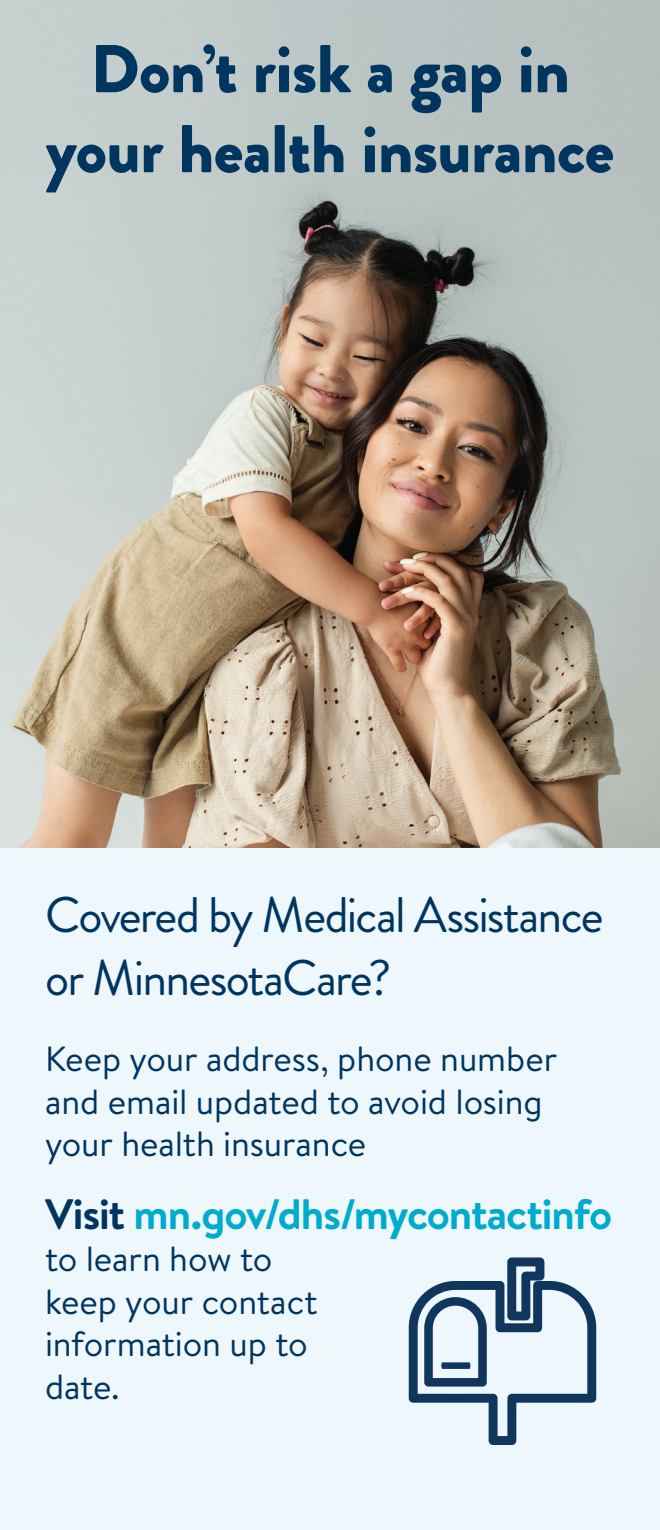
<style>
.page{position:relative;width:660px;height:1530px;background:#fff}
.page>*{position:absolute;margin:0;border:0;box-sizing:border-box;transform-origin:0 0}
.t1{font:900 67.5px/80px "Brandon Grotesque";letter-spacing:-.01em;color:#003560;text-align:center}
.Heading_2{font:50px/62.5px "Brandon Grotesque";letter-spacing:-.035em;color:#003560}
.body{font:700 42.5px "Brandon Text";letter-spacing:-.025em;color:#00abcd}
.body-2{font:35px/42.5px "Brandon Text";letter-spacing:-.005em;color:#003560}
.s1{color:#003560}
</style>
<div class="page">
<div style="left:0;top:848px;width:660px;height:682px;background:#edf7fc"></div>
<img style="left:0;top:0;width:660px;height:848px">
<svg style="left:409px;top:1258px;width:187px;height:187px"></svg>
<h1 class="t1" style="left:46px;top:30px;width:570px">Don’t risk a gap in your health insurance</h1>
<h2 class="Heading_2" style="left:45px;top:885px;width:560px">Covered by Medical Assistance or MinnesotaCare?</h2>
<p class="body-2" style="left:45px;top:1037px;width:514px">Keep your address, phone number and email updated to avoid losing your health insurance</p>
<p class="body" style="left:45px;top:1184px;width:569px"><span class="s1">Visit</span> mn.gov/dhs/mycontactinfo</p>
<p class="body-2" style="left:45px;top:1237px;width:274px">to learn how to keep your contact information up to date.</p>
</div>
